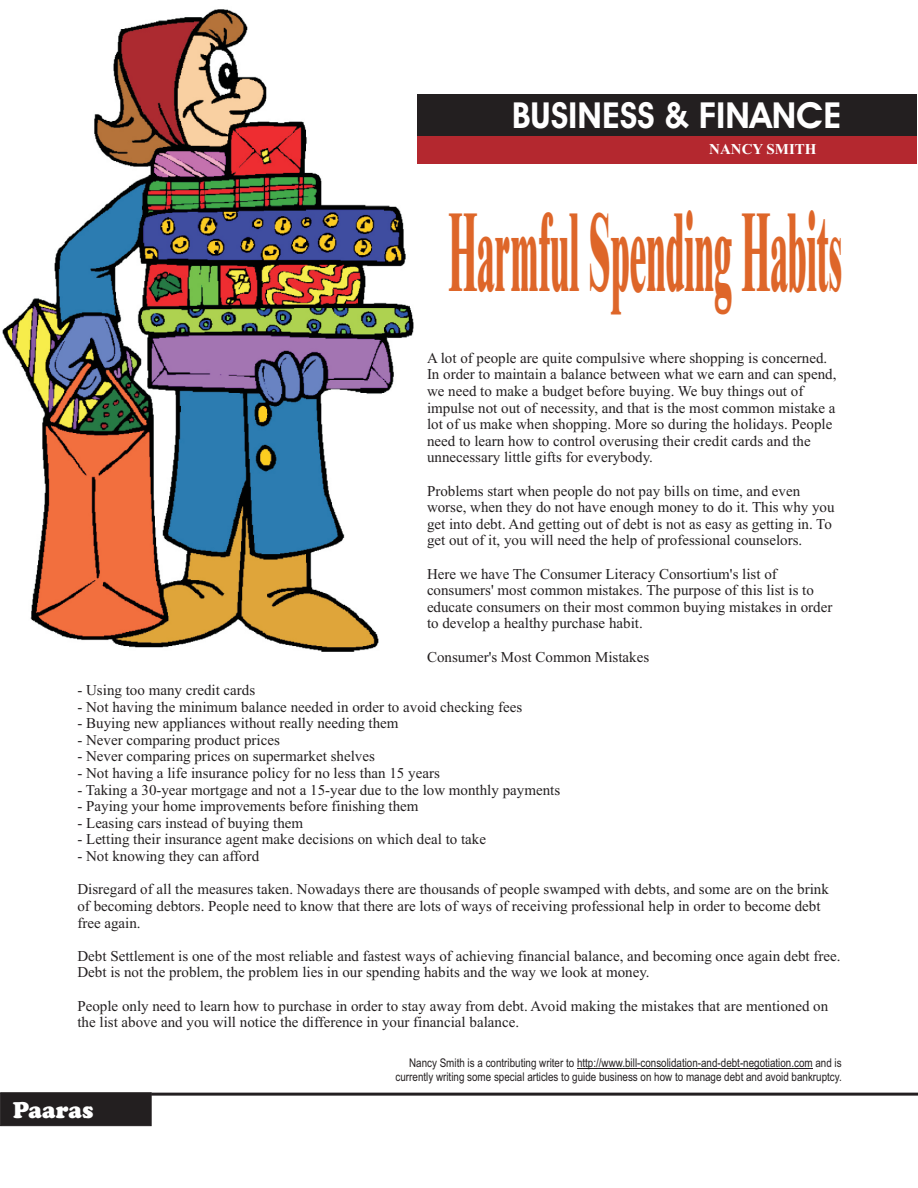
<style>
.page{position:relative;width:918px;height:1188px;background:#fff}
.page>*{position:absolute;margin:0;border:0;box-sizing:border-box;transform-origin:0 0}
.t1{font:800 113.4px "Times New Roman";color:#de6629;scale:.31 1}
.t2{font:700 36px "Avant Garde IT Cby BT";color:#fff}
.t3{font:900 24px "Cooper";color:#fff}
.t4{font:15px/16.6px "Times New Roman";color:#231f20}
.t5{font:700 15px "Times New Roman";color:#fff}
.t6{font:12px/13.6px "Arial Narrow";color:#231f20;text-align:right}
</style>
<div class="page">
<hr style="left:577px;top:1068px;width:236px;height:1px;background:#231f20">
<div style="left:0;top:136px;width:917px;height:28px;background:#b4282f"></div>
<div style="left:0;top:94px;width:917px;height:42px;background:#231f20"></div>
<div style="left:0;top:1092px;width:151px;height:34px;background:#231f20"></div>
<hr style="left:151px;top:1093px;width:767px;height:3px;background:#231f20">
<img style="left:0;top:9px;width:416px;height:642px">
<h2 class="t2" style="left:512px;top:101px;width:331px">BUSINESS &amp; FINANCE</h2>
<p class="t5" style="left:709px;top:144px;width:109px">NANCY SMITH</p>
<h1 class="t1" style="left:448px;top:212px;width:1272px">Harmful Spending Habits</h1>
<p class="t4" style="left:427px;top:351px;width:411px">A lot of people are quite compulsive where shopping is concerned.<br>In order to maintain a balance between what we earn and can spend, we need to make a budget before buying. We buy things out of impulse not out of necessity, and that is the most common mistake a lot of us make when shopping. More so during the holidays. People need to learn how to control overusing their credit cards and the unnecessary little gifts for everybody.</p>
<p class="t4" style="left:427px;top:484px;width:409px">Problems start when people do not pay bills on time, and even worse, when they do not have enough money to do it. This why you get into debt. And getting out of debt is not as easy as getting in. To get out of it, you will need the help of professional counselors.</p>
<p class="t4" style="left:427px;top:567px;width:407px">Here we have The Consumer Literacy Consortium's list of consumers' most common mistakes. The purpose of this list is to educate consumers on their most common buying mistakes in order to develop a healthy purchase habit.</p>
<p class="t4" style="left:427px;top:650px;width:224px">Consumer's Most Common Mistakes</p>
<p class="t4" style="left:77px;top:683px;width:179px">- Using too many credit cards</p>
<p class="t4" style="left:77px;top:700px;width:446px">- Not having the minimum balance needed in order to avoid checking fees</p>
<p class="t4" style="left:77px;top:716px;width:323px">- Buying new appliances without really needing them</p>
<p class="t4" style="left:77px;top:733px;width:204px">- Never comparing product prices</p>
<p class="t4" style="left:77px;top:749px;width:299px">- Never comparing prices on supermarket shelves</p>
<p class="t4" style="left:77px;top:766px;width:364px">- Not having a life insurance policy for no less than 15 years</p>
<p class="t4" style="left:77px;top:783px;width:484px">- Taking a 30-year mortgage and not a 15-year due to the low monthly payments</p>
<p class="t4" style="left:77px;top:799px;width:343px">- Paying your home improvements before finishing them</p>
<p class="t4" style="left:77px;top:816px;width:227px">- Leasing cars instead of buying them</p>
<p class="t4" style="left:77px;top:833px;width:410px">- Letting their insurance agent make decisions on which deal to take</p>
<p class="t4" style="left:77px;top:849px;width:183px">- Not knowing they can afford</p>
<p class="t4" style="left:77px;top:882px;width:753px">Disregard of all the measures taken. Nowadays there are thousands of people swamped with debts, and some are on the brink of becoming debtors. People need to know that there are lots of ways of receiving professional help in order to become debt free again.</p>
<p class="t4" style="left:77px;top:949px;width:765px">Debt Settlement is one of the most reliable and fastest ways of achieving financial balance, and becoming once again debt free.<br>Debt is not the problem, the problem lies in our spending habits and the way we look at money.</p>
<p class="t4" style="left:77px;top:999px;width:752px">People only need to learn how to purchase in order to stay away from debt. Avoid making the mistakes that are mentioned on the list above and you will notice the difference in your financial balance.</p>
<p class="t6" style="left:396px;top:1057px;width:448px">Nancy Smith is a contributing writer to http://www.bill-consolidation-and-debt-negotiation.com and is currently writing some special articles to guide business on how to manage debt and avoid bankruptcy.</p>
<h3 class="t3" style="left:13px;top:1102px;width:82px">Paaras</h3>
</div>
